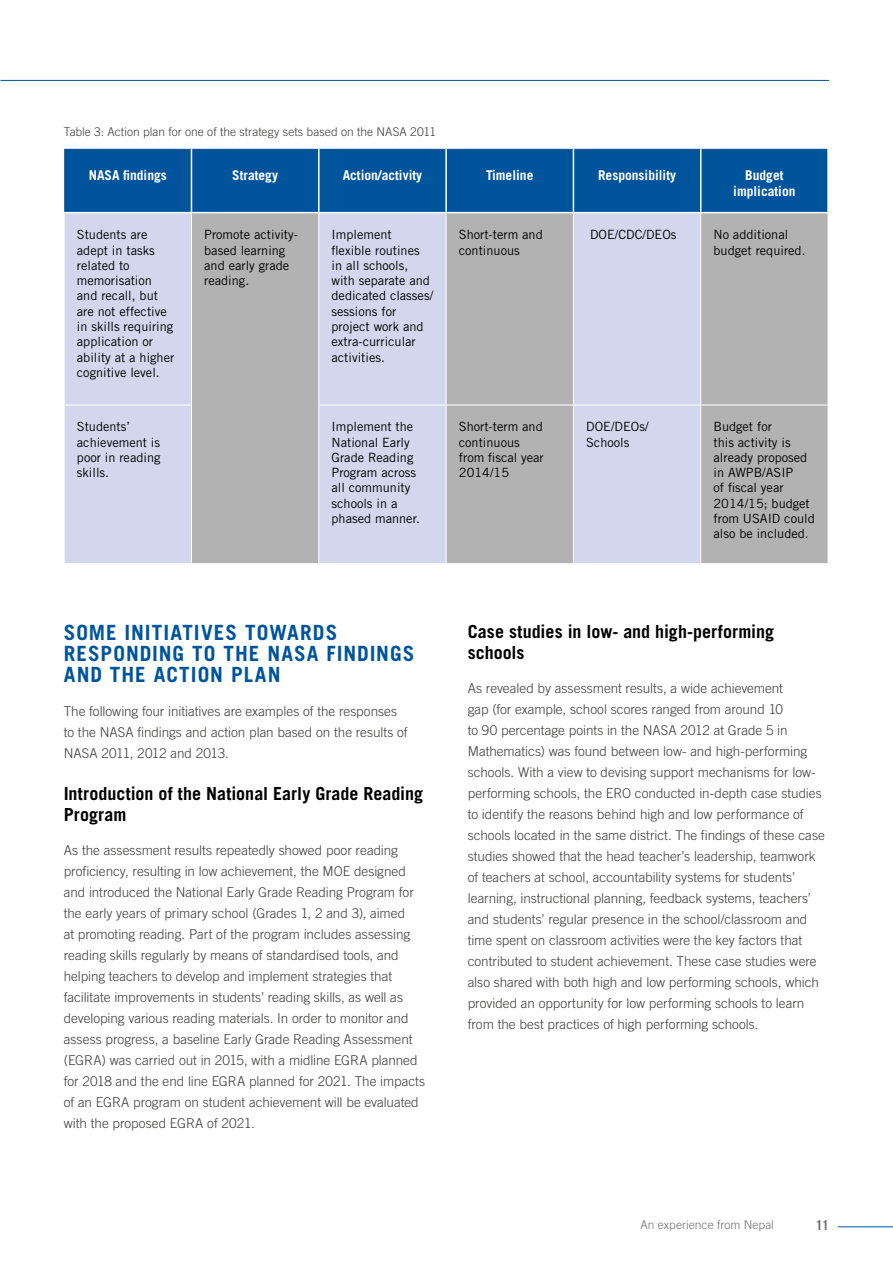
<style>
.page{position:relative;width:893px;height:1263px;background:#fff}
.page>*{position:absolute;margin:0;border:0;box-sizing:border-box;transform-origin:0 0}
.t1{font:700 21px/21px "Trade Gothic LT Std";letter-spacing:.05em;color:#00549c}
.t2{font:700 18px/21px "Trade Gothic LT Std";color:#000}
.t3{font:300 13.5px/21px "Trade Gothic LT Std";color:#3c3c3b}
.t4{font:700 13.5px/16.2px "Trade Gothic LT Std";color:#fff;text-align:center}
.t5{font:700 13.5px "Trade Gothic LT Std";color:#706f6f}
.t6{font:12.75px/15.3px "Trade Gothic LT Std";color:#000}
.t7{font:300 12px "Trade Gothic LT Std";letter-spacing:.005em;color:#3c3c3b}
.t8{font:300 12px "Trade Gothic LT Std";letter-spacing:.005em;color:#706f6f}
</style>
<div class="page">
<div style="left:64px;top:149px;width:763px;height:63px;background:#00549c"></div>
<div style="left:65px;top:213px;width:126px;height:350px;background:#d2d7ed"></div>
<svg style="left:192px;top:213px;width:636px;height:350px;background:#bfc1c9"></svg>
<hr style="left:191px;top:149px;width:1px;height:63px;background:#fff">
<hr style="left:318px;top:149px;width:2px;height:63px;background:#fff">
<hr style="left:445px;top:149px;width:2px;height:63px;background:#fff">
<hr style="left:573px;top:149px;width:1px;height:63px;background:#fff">
<hr style="left:700px;top:149px;width:1px;height:63px;background:#fff">
<hr style="left:64px;top:405px;width:128px;height:1px;background:#fff">
<hr style="left:318px;top:213px;width:1px;height:192px;background:#fff">
<hr style="left:318px;top:405px;width:128px;height:1px;background:#fff">
<hr style="left:318px;top:405px;width:1px;height:158px;background:#fff">
<hr style="left:446px;top:213px;width:1px;height:192px;background:#fff">
<hr style="left:446px;top:405px;width:127px;height:1px;background:#fff">
<hr style="left:446px;top:405px;width:1px;height:158px;background:#fff">
<hr style="left:573px;top:213px;width:1px;height:192px;background:#fff">
<hr style="left:573px;top:405px;width:128px;height:1px;background:#fff">
<hr style="left:573px;top:405px;width:1px;height:158px;background:#fff">
<hr style="left:700px;top:213px;width:1px;height:192px;background:#fff">
<hr style="left:701px;top:405px;width:127px;height:1px;background:#fff">
<hr style="left:700px;top:405px;width:1px;height:158px;background:#fff">
<hr style="left:838px;top:1226px;width:55px;height:1px;background:#00549c">
<hr style="left:0;top:80px;width:829px;height:1px;background:#00549c">
<p class="t7" style="left:64px;top:125px;width:374px">Table 3: Action plan for one of the strategy sets based on the NASA 2011</p>
<p class="t4" style="left:89px;top:167px;width:80px">NASA findings</p>
<p class="t4" style="left:232px;top:167px;width:47px">Strategy</p>
<p class="t4" style="left:343px;top:167px;width:81px">Action/activity</p>
<p class="t4" style="left:486px;top:167px;width:49px">Timeline</p>
<p class="t4" style="left:598px;top:167px;width:80px">Responsibility</p>
<p class="t4" style="left:733px;top:167px;width:64px">Budget implication</p>
<p class="t6" style="left:77px;top:227px;width:99px">Students are adept in tasks related to memorisation and recall, but are not effective in skills requiring application or ability at a higher cognitive level.</p>
<p class="t6" style="left:204px;top:227px;width:95px">Promote activity&shy;based learning and early grade reading.</p>
<p class="t6" style="left:332px;top:227px;width:103px">Implement flexible routines in all schools, with separate and dedicated classes/ sessions for project work and extra-curricular activities.</p>
<p class="t6" style="left:459px;top:227px;width:85px">Short-term and continuous</p>
<p class="t6" style="left:590px;top:227px;width:88px">DOE/CDC/DEOs</p>
<p class="t6" style="left:713px;top:227px;width:94px">No additional budget required.</p>
<p class="t6" style="left:77px;top:419px;width:85px">Students’ achievement is poor in reading skills.</p>
<p class="t6" style="left:332px;top:419px;width:90px">Implement the<br>National Early<br>Grade Reading<br>Program across all community schools in a phased manner.</p>
<p class="t6" style="left:459px;top:419px;width:86px">Short-term and continuous from fiscal year<br>2014/15</p>
<p class="t6" style="left:586px;top:419px;width:64px">DOE/DEOs/<br>Schools</p>
<p class="t6" style="left:713px;top:419px;width:103px">Budget for<br>this activity is already proposed in AWPB/ASIP<br>of fiscal year<br>2014/15; budget from USAID could also be included.</p>
<h1 class="t1" style="left:64px;top:622px;width:352px">SOME INITIATIVES TOWARDS<br>RESPONDING TO THE NASA FINDINGS<br>AND THE ACTION PLAN</h1>
<p class="t3" style="left:64px;top:700px;width:345px">The following four initiatives are examples of the responses to the NASA findings and action plan based on the results of<br>NASA 2011, 2012 and 2013.</p>
<h2 class="t2" style="left:64px;top:783px;width:361px">Introduction of the National Early Grade Reading<br>Program</h2>
<p class="t3" style="left:64px;top:839px;width:363px">As the assessment results repeatedly showed poor reading proficiency, resulting in low achievement, the MOE designed and introduced the National Early Grade Reading Program for the early years of primary school (Grades 1, 2 and 3), aimed<br>at promoting reading. Part of the program includes assessing reading skills regularly by means of standardised tools, and helping teachers to develop and implement strategies that facilitate improvements in students’ reading skills, as well as developing various reading materials. In order to monitor and assess progress, a baseline Early Grade Reading Assessment (EGRA) was carried out in 2015, with a midline EGRA planned for 2018 and the end line EGRA planned for 2021. The impacts of an EGRA program on student achievement will be evaluated with the proposed EGRA of 2021.</p>
<h2 class="t2" style="left:468px;top:621px;width:308px">Case studies in low- and high-performing schools</h2>
<p class="t3" style="left:468px;top:677px;width:359px">As revealed by assessment results, a wide achievement<br>gap (for example, school scores ranged from around 10<br>to 90 percentage points in the NASA 2012 at Grade 5 in Mathematics) was found between low- and high-performing schools. With a view to devising support mechanisms for low&shy;performing schools, the ERO conducted in-depth case studies to identify the reasons behind high and low performance of schools located in the same district. The findings of these case studies showed that the head teacher’s leadership, teamwork of teachers at school, accountability systems for students’ learning, instructional planning, feedback systems, teachers’ and students’ regular presence in the school/classroom and time spent on classroom activities were the key factors that contributed to student achievement. These case studies were also shared with both high and low performing schools, which provided an opportunity for low performing schools to learn from the best practices of high performing schools.</p>
<p class="t8" style="left:640px;top:1218px;width:135px">An experience from Nepal</p>
<p class="t5" style="left:815px;top:1217px;width:15px">11</p>
</div>
